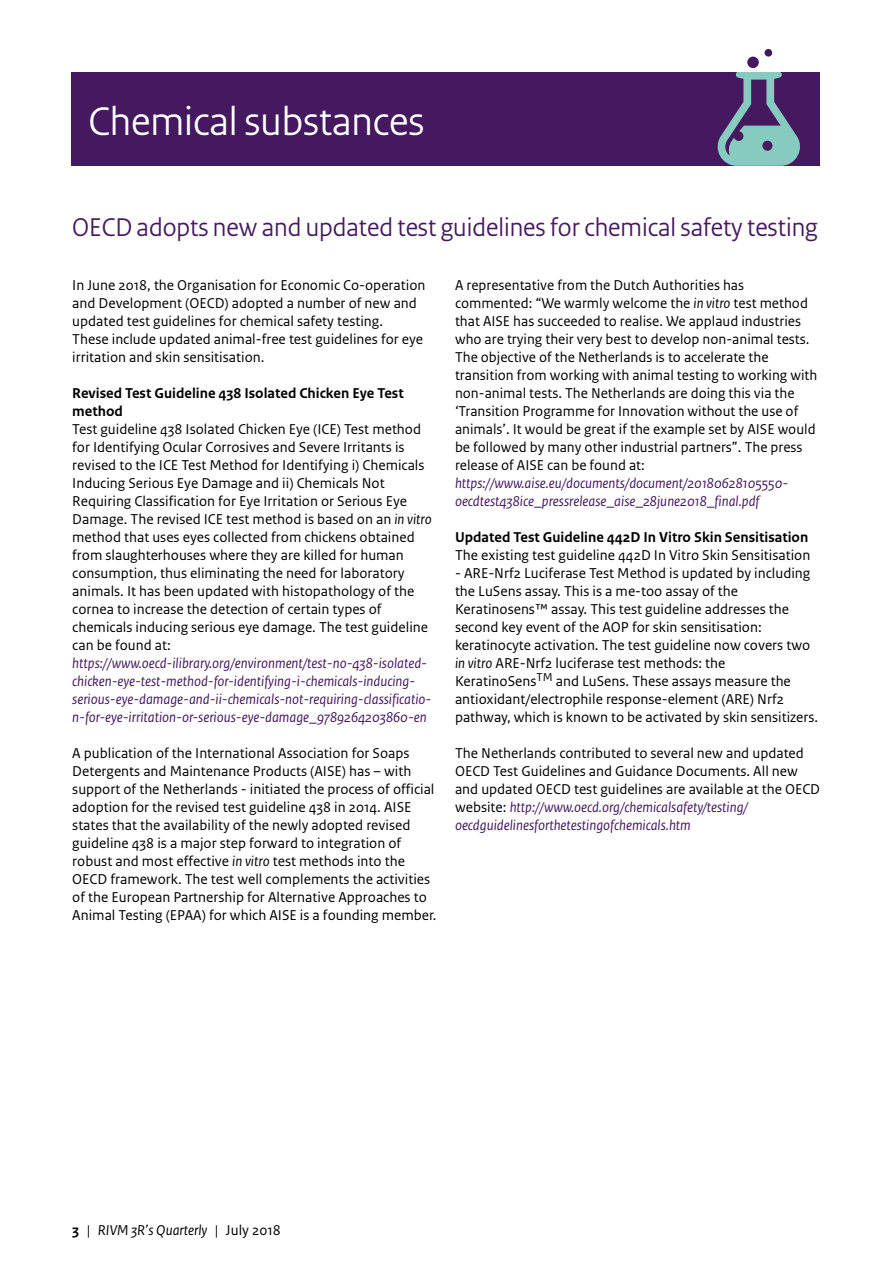
<style>
.page{position:relative;width:893px;height:1263px;background:#fff}
.page>*{position:absolute;margin:0;border:0;box-sizing:border-box;transform-origin:0 0}
.H2_kop{font:42px "Rijksoverheid Sans Heading";color:#fff}
.H3_05_RIVM_Paragraaf{font:27px "Rijksoverheid Sans Heading";color:#44195e}
._10_RIVM_Broodtekst{font:15px/18px "Rijksoverheid Sans Text";color:#000}
._10_RIVM_Broodtekst-2{font:italic 15px/18px "Rijksoverheid Sans Text";color:#44195e}
.Tussenkop_klein{font:700 15px/18px "Rijksoverheid Sans Text";color:#000}
.t1{font:italic 15px "Rijksoverheid Sans Text";color:#000}
.s1{font-style:italic}
.s2{font-style:italic;color:#44195e}
.s3{font-weight:700;font-style:normal}
.s4{font-style:normal}
</style>
<div class="page">
<div style="left:72px;top:72px;width:748px;height:94px;background:#44195e"></div>
<div style="left:747px;top:57px;width:12px;height:11px;background:#44195e;border-radius:50%"></div>
<div style="left:764px;top:49px;width:8px;height:8px;background:#44195e;border-radius:50%"></div>
<svg style="left:717px;top:72px;width:83px;height:94px"></svg>
<h2 class="H2_kop" style="left:89px;top:97px;width:337px">Chemical substances</h2>
<h3 class="H3_05_RIVM_Paragraaf" style="left:72px;top:211px;width:747px">OECD adopts new and updated test guidelines for chemical safety testing</h3>
<p class="_10_RIVM_Broodtekst" style="left:72px;top:276px;width:355px">In June 2018, the Organisation for Economic Co-operation and Development (OECD) adopted a number of new and updated test guidelines for chemical safety testing.</p>
<p class="_10_RIVM_Broodtekst" style="left:72px;top:330px;width:352px">These include updated animal-free test guidelines for eye irritation and skin sensitisation.</p>
<h4 class="Tussenkop_klein" style="left:72px;top:384px;width:333px">Revised Test Guideline 438 Isolated Chicken Eye Test method</h4>
<p class="_10_RIVM_Broodtekst" style="left:72px;top:420px;width:361px">Test guideline 438 Isolated Chicken Eye (ICE) Test method for Identifying Ocular Corrosives and Severe Irritants is revised to the ICE Test Method for Identifying i) Chemicals Inducing Serious Eye Damage and ii) Chemicals Not Requiring Classification for Eye Irritation or Serious Eye Damage. The revised ICE test method is based on an <span class="s1">in vitro </span>method that uses eyes collected from chickens obtained from slaughterhouses where they are killed for human consumption, thus eliminating the need for laboratory animals. It has been updated with histopathology of the cornea to increase the detection of certain types of chemicals inducing serious eye damage. The test guideline can be found at:</p>
<p class="_10_RIVM_Broodtekst-2" style="left:72px;top:654px;width:360px">https://www.oecd-ilibrary.org/environment/test-no-438-isolated&shy;chicken-eye-test-method-for-identifying-i-chemicals-inducing&shy;serious-eye-damage-and-ii-chemicals-not-requiring-classificatio&shy;n-for-eye-irritation-or-serious-eye-damage_9789264203860-en</p>
<p class="_10_RIVM_Broodtekst" style="left:72px;top:744px;width:366px">A publication of the International Association for Soaps Detergents and Maintenance Products (AISE) has – with support of the Netherlands - initiated the process of official adoption for the revised test guideline 438 in 2014. AISE states that the availability of the newly adopted revised guideline 438 is a major step forward to integration of robust and most effective <span class="s1">in vitro</span> test methods into the OECD framework. The test well complements the activities of the European Partnership for Alternative Approaches to Animal Testing (EPAA) for which AISE is a founding member.</p>
<p class="_10_RIVM_Broodtekst" style="left:455px;top:276px;width:364px">A representative from the Dutch Authorities has commented: “We warmly welcome the <span class="s1">in vitro</span> test method that AISE has succeeded to realise. We applaud industries who are trying their very best to develop non-animal tests.<br>The objective of the Netherlands is to accelerate the transition from working with animal testing to working with non-animal tests. The Netherlands are doing this via the ‘Transition Programme for Innovation without the use of animals’. It would be great if the example set by AISE would be followed by many other industrial partners”. The press release of AISE can be found at:</p>
<p class="_10_RIVM_Broodtekst-2" style="left:455px;top:474px;width:335px">https://www.aise.eu/documents/document/20180628105550- oecdtest438ice_pressrelease_aise_28june2018_final.pdf</p>
<h4 class="Tussenkop_klein" style="left:455px;top:528px;width:355px">Updated Test Guideline 442D In Vitro Skin Sensitisation</h4>
<p class="_10_RIVM_Broodtekst" style="left:455px;top:546px;width:357px">The existing test guideline 442D In Vitro Skin Sensitisation</p>
<p class="_10_RIVM_Broodtekst" style="left:455px;top:564px;width:365px">- ARE-Nrf2 Luciferase Test Method is updated by including the LuSens assay. This is a me-too assay of the Keratinosens™ assay. This test guideline addresses the second key event of the AOP for skin sensitisation: keratinocyte activation. The test guideline now covers two <span class="s1">in vitro</span> ARE-Nrf2 luciferase test methods: the KeratinoSens<sup>TM</sup> and LuSens. These assays measure the antioxidant/electrophile response-element (ARE) Nrf2 pathway, which is known to be activated by skin sensitizers.</p>
<p class="_10_RIVM_Broodtekst" style="left:455px;top:744px;width:367px">The Netherlands contributed to several new and updated OECD Test Guidelines and Guidance Documents. All new and updated OECD test guidelines are available at the OECD website: <span class="s2">http://www.oecd.org/chemicalsafety/testing/ oecdguidelinesforthetestingofchemicals.htm</span></p>
<p class="t1" style="left:72px;top:1221px;width:210px"><span class="s3">3</span> <span class="s4">|</span> RIVM 3R’s Quarterly <span class="s4">| July 2018</span></p>
</div>
